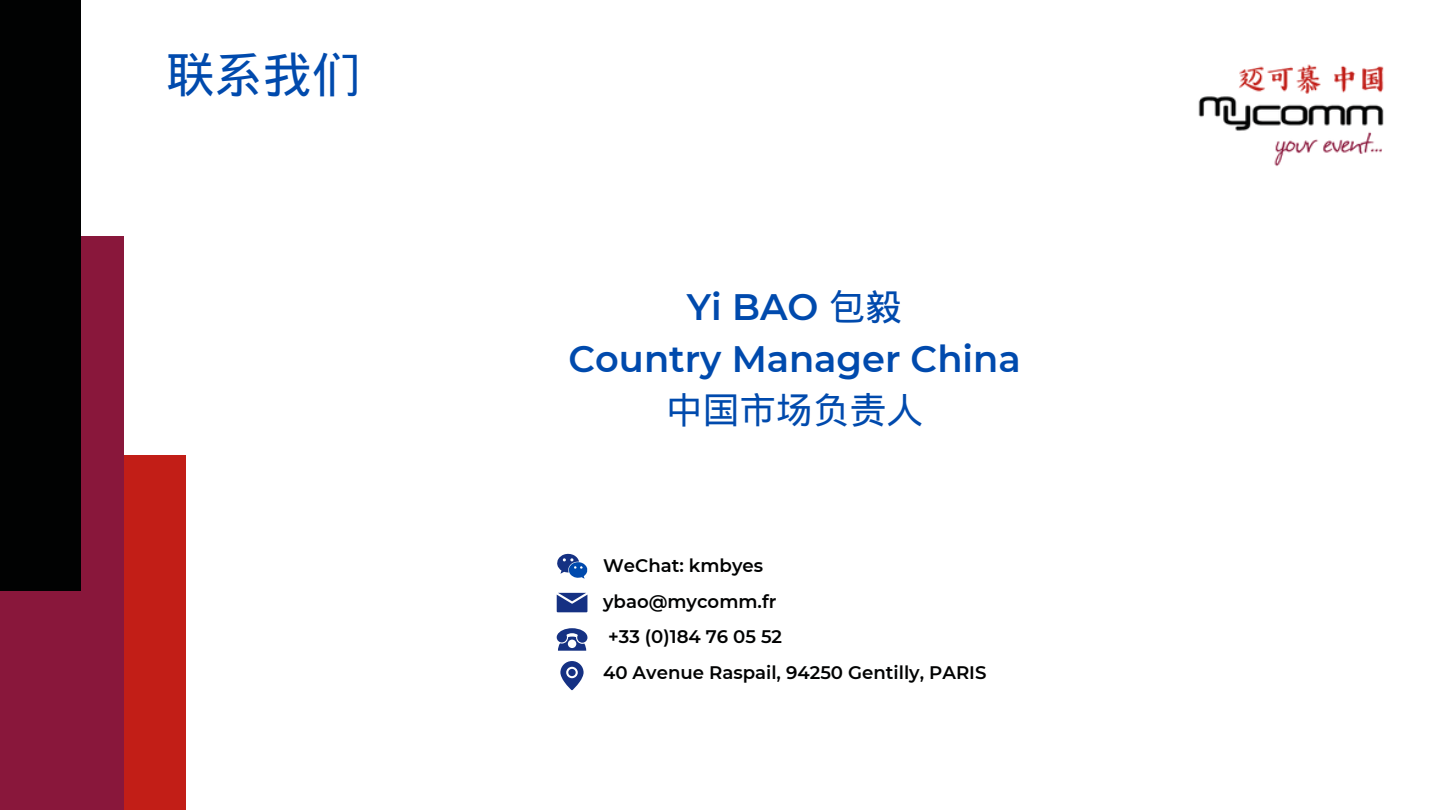
<style>
.page{position:relative;width:1440px;height:810px;background:#fff}
.page>*{position:absolute;margin:0;border:0;box-sizing:border-box;transform-origin:0 0}
.t1{font:48.6px "Wen Quan Yi Micro Hei";color:#004aad}
.t2{font:600 36.8px/51.2px "Montserrat";color:#004aad;text-align:center}
.t3{font:600 18.1px "Montserrat";color:#010202}
.s1{font-family:"Wen Quan Yi Micro Hei";font-weight:400}
</style>
<div class="page">
<div style="left:0;top:455px;width:186px;height:355px;background:#c21e17"></div>
<div style="left:0;top:236px;width:124px;height:574px;background:#89173b"></div>
<div style="left:0;top:0;width:81px;height:591px;background:#010202"></div>
<img style="left:1198px;top:64px;width:186px;height:102px">
<svg style="left:560px;top:661px;width:24px;height:29px"></svg>
<svg style="left:557px;top:553px;width:30px;height:26px"></svg>
<svg style="left:557px;top:593px;width:30px;height:19px"></svg>
<svg style="left:557px;top:628px;width:30px;height:23px"></svg>
<p class="t1" style="left:166px;top:46px;width:196px">联系我们</p>
<p class="t2" style="left:687px;top:282px;width:217px">Yi BAO <span class="s1">包毅</span></p>
<p class="t2" style="left:569px;top:333px;width:454px">Country Manager China<span class="s1">中国市场负责人</span></p>
<p class="t3" style="left:603px;top:555px;width:162px">WeChat: kmbyes</p>
<p class="t3" style="left:603px;top:590px;width:175px">ybao@mycomm.fr</p>
<p class="t3" style="left:608px;top:626px;width:176px">+33 (0)184 76 05 52</p>
<p class="t3" style="left:603px;top:661px;width:385px">40 Avenue Raspail, 94250 Gentilly, PARIS</p>
</div>
